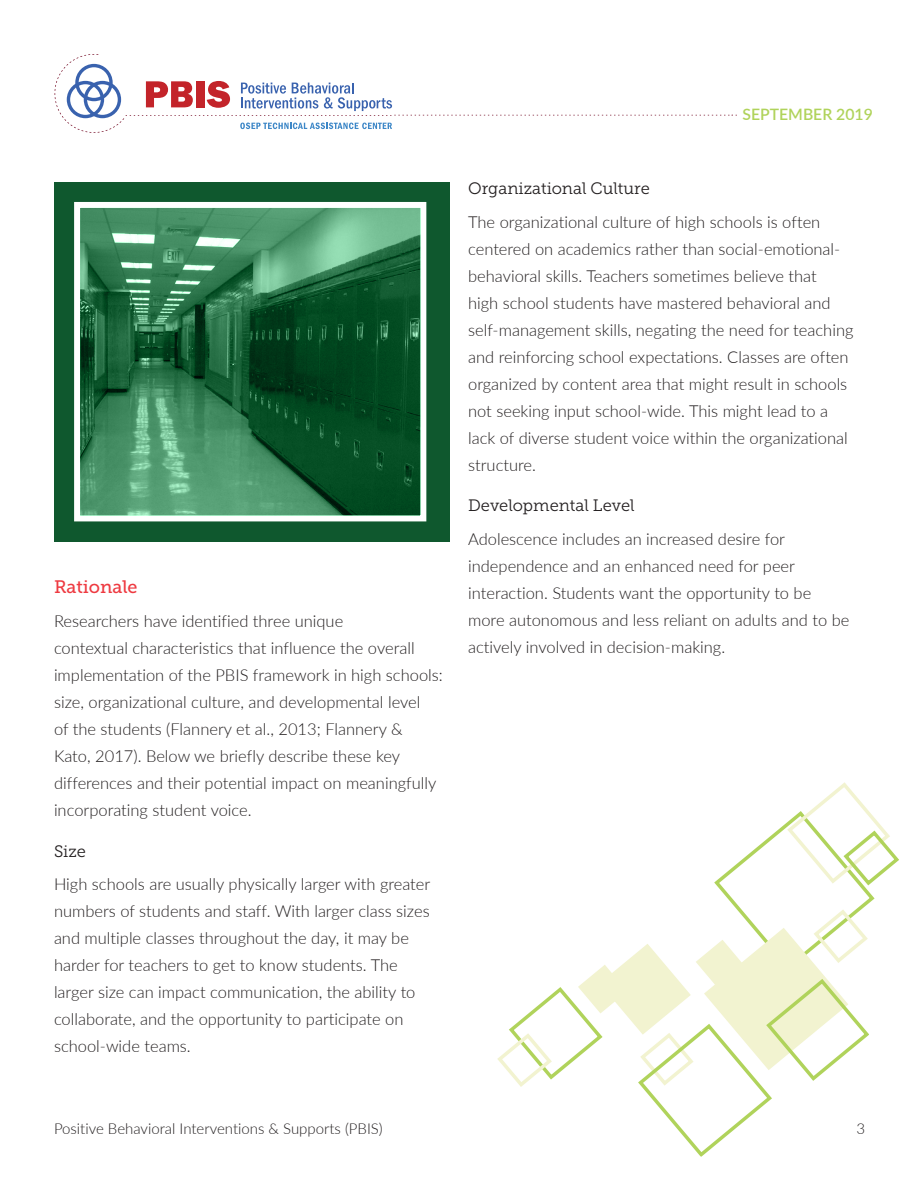
<style>
.page{position:relative;width:918px;height:1188px;background:#fff}
.page>*{position:absolute;margin:0;border:0;box-sizing:border-box;transform-origin:0 0}
.Heading2{font:18px "Museo Slab 500";letter-spacing:-.005em;color:#ee3a41}
.body{font:300 16.5px/27px "Lato";color:#231f20}
.Heading_3{font:16.5px "Museo Slab 300";color:#231f20}
.t1{font:600 15.75px "Lato";color:#b0d35b}
.t2{font:300 15px "Lato";color:#231f20}
</style>
<div class="page">
<svg style="left:55px;top:54px;width:682px;height:79px"></svg>
<svg style="left:590px;top:782px;width:309px;height:299px"></svg>
<svg style="left:513px;top:977px;width:275px;height:180px"></svg>
<svg style="left:497px;top:1026px;width:62px;height:68px"></svg>
<div style="left:54px;top:182px;width:396px;height:359px;background:#0f582e"></div>
<img style="left:81px;top:209px;width:338px;height:305px">
<div style="left:74px;top:202px;width:352px;height:319px;border:6px solid #fff"></div>
<hr style="left:0;top:541px;width:1px;height:647px;background:#0e582e">
<p class="Heading2" style="left:54px;top:577px;width:85px">Rationale</p>
<p class="body" style="left:54px;top:607px;width:390px">Researchers have identified three unique<br>contextual characteristics that influence the overall implementation of the PBIS framework in high schools: size, organizational culture, and developmental level<br>of the students (Flannery et al., 2013; Flannery &amp; Kato, 2017). Below we briefly describe these key differences and their potential impact on meaningfully incorporating student voice.</p>
<p class="Heading_3" style="left:54px;top:842px;width:34px">Size</p>
<p class="body" style="left:54px;top:870px;width:378px">High schools are usually physically larger with greater numbers of students and staff. With larger class sizes and multiple classes throughout the day, it may be harder for teachers to get to know students. The larger size can impact communication, the ability to collaborate, and the opportunity to participate on school-wide teams.</p>
<p class="t1" style="left:743px;top:102px;width:132px">SEPTEMBER 2019</p>
<p class="Heading_3" style="left:468px;top:179px;width:183px">Organizational Culture</p>
<p class="body" style="left:468px;top:208px;width:387px">The organizational culture of high schools is often centered on academics rather than social-emotional&shy;behavioral skills. Teachers sometimes believe that<br>high school students have mastered behavioral and self-management skills, negating the need for teaching and reinforcing school expectations. Classes are often organized by content area that might result in schools not seeking input school-wide. This might lead to a lack of diverse student voice within the organizational structure.</p>
<p class="Heading_3" style="left:468px;top:496px;width:168px">Developmental Level</p>
<p class="body" style="left:468px;top:525px;width:383px">Adolescence includes an increased desire for independence and an enhanced need for peer interaction. Students want the opportunity to be more autonomous and less reliant on adults and to be actively involved in decision-making.</p>
<p class="t2" style="left:54px;top:1118px;width:330px">Positive Behavioral Interventions &amp; Supports (PBIS)</p>
<p class="t2" style="left:856px;top:1118px;width:10px">3</p>
</div>
